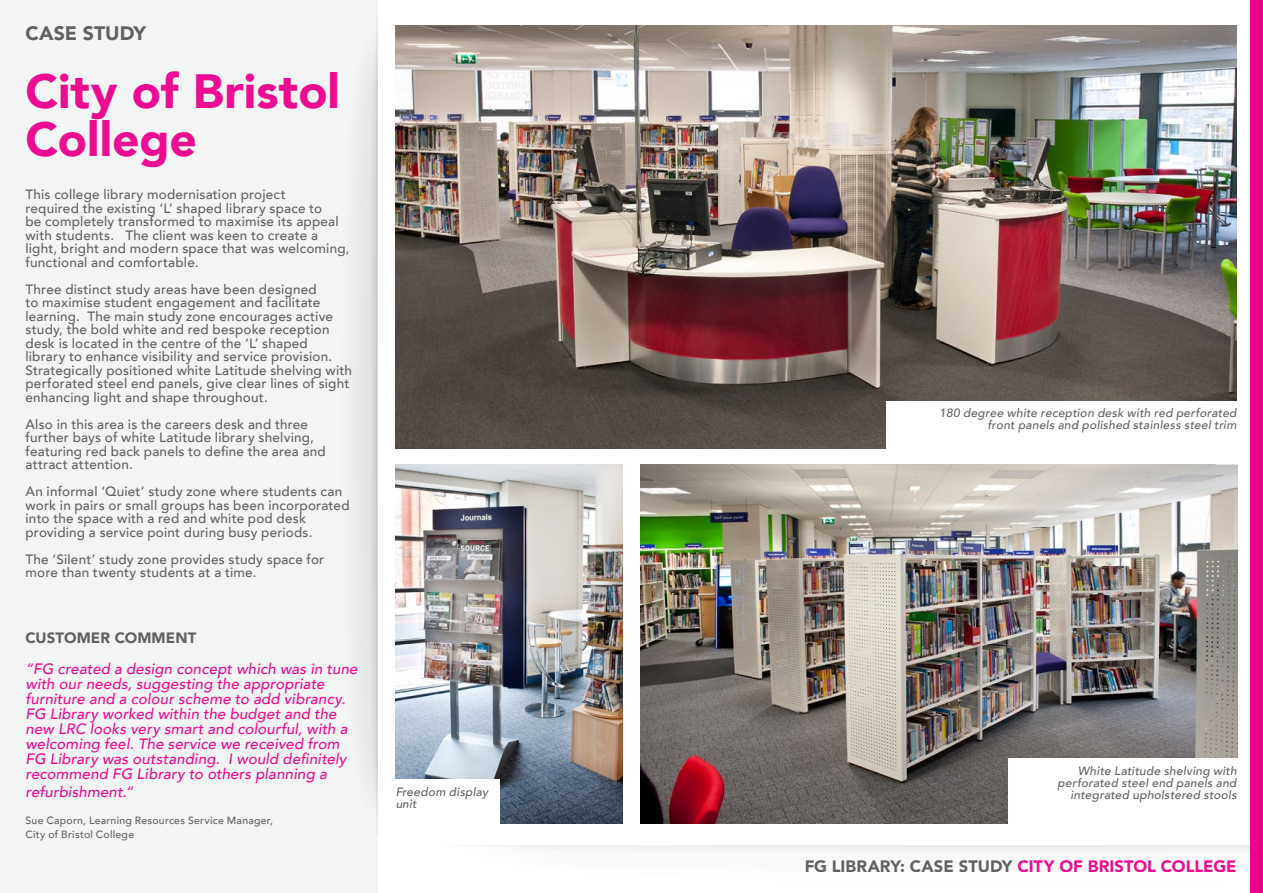
<style>
.page{position:relative;width:1263px;height:893px;background:#fff}
.page>*{position:absolute;margin:0;border:0;box-sizing:border-box;transform-origin:0 0}
.t1{font:900 48px/48px "Avenir LT";color:#ec008c}
.t2{font:900 19.5px "Avenir LT";color:#58595b}
.t3{font:900 16.5px "Avenir LT";color:#58595b}
.t4{font:900 16.5px "Avenir LT";color:#ec008c}
.t5{font:italic 500 15px/15px "Avenir LT";letter-spacing:.01em;color:#ec008c}
.t6{font:900 15px "Avenir LT";letter-spacing:.005em;color:#58595b}
.t7{font:500 13.5px/13.5px "Avenir LT";letter-spacing:.015em;color:#58595b}
.t8{font:italic 500 12px/12px "Avenir LT";letter-spacing:.02em;color:#58595b;text-align:right}
.t9{font:500 10.5px/13.5px "Avenir LT";letter-spacing:.025em;color:#58595b}
.s1{color:#ec008c}
</style>
<div class="page">
<img style="left:399px;top:26px;width:838px;height:422px">
<img style="left:399px;top:465px;width:224px;height:359px">
<img style="left:641px;top:465px;width:596px;height:359px">
<div style="left:1250px;top:0;width:13px;height:893px;background:#ec008c"></div>
<div style="left:0;top:0;width:377px;height:893px;background:#f3f4f4"></div>
<img style="left:358px;top:15px;width:41px;height:821px">
<div style="left:886px;top:401px;width:351px;height:57px;background:#fff"></div>
<div style="left:388px;top:780px;width:112px;height:56px;background:#fff"></div>
<div style="left:1009px;top:758px;width:235px;height:78px;background:#fff"></div>
<h2 class="t2" style="left:26px;top:22px;width:122px">CASE STUDY</h2>
<h1 class="t1" style="left:26px;top:67px;width:316px">CITY OF BRISTOL<br>COLLEGE</h1>
<p class="t7" style="left:26px;top:188px;width:325px">This college library modernisation project<br>required the existing ‘L’ shaped library space to<br>be completely transformed to maximise its appeal with students. The client was keen to create a light, bright and modern space that was welcoming, functional and comfortable.</p>
<p class="t7" style="left:26px;top:283px;width:328px">Three distinct study areas have been designed<br>to maximise student engagement and facilitate learning. The main study zone encourages active study, the bold white and red bespoke reception desk is located in the centre of the ‘L’ shaped<br>library to enhance visibility and service provision.<br>Strategically positioned white Latitude shelving with perforated steel end panels, give clear lines of sight enhancing light and shape throughout.</p>
<p class="t7" style="left:26px;top:418px;width:302px">Also in this area is the careers desk and three further bays of white Latitude library shelving, featuring red back panels to define the area and attract attention.</p>
<p class="t7" style="left:26px;top:485px;width:326px">An informal ‘Quiet’ study zone where students can work in pairs or small groups has been incorporated into the space with a red and white pod desk providing a service point during busy periods.</p>
<p class="t7" style="left:26px;top:553px;width:300px">The ‘Silent’ study zone provides study space for more than twenty students at a time.</p>
<p class="t6" style="left:26px;top:628px;width:172px">CUSTOMER COMMENT</p>
<p class="t5" style="left:26px;top:662px;width:333px">“FG created a design concept which was in tune with our needs, suggesting the appropriate furniture and a colour scheme to add vibrancy.<br>FG Library worked within the budget and the new LRC looks very smart and colourful, with a welcoming feel. The service we received from FG Library was outstanding. I would definitely recommend FG Library to others planning a</p>
<p class="t5" style="left:26px;top:785px;width:109px">refurbishment.“</p>
<p class="t9" style="left:26px;top:814px;width:249px">Sue Caporn, Learning Resources Service Manager,<br>City of Bristol College</p>
<p class="t8" style="left:940px;top:407px;width:298px">180 degree white reception desk with red perforated front panels and polished stainless steel trim</p>
<p class="t8" style="left:1058px;top:765px;width:181px">White Latitude shelving with perforated steel end panels and</p>
<p class="t8" style="left:395px;top:786px;width:94px">Freedom display</p>
<p class="t8" style="left:1070px;top:789px;width:168px">integrated upholstered stools</p>
<p class="t8" style="left:395px;top:798px;width:23px">unit</p>
<p class="t3" style="left:804px;top:856px;width:305px">FG LIBRARY: CASE STUDY <span class="s1">CITY OF BRISTOL</span></p>
<p class="t4" style="left:1161px;top:856px;width:12px">COLLEGE</p>
</div>
